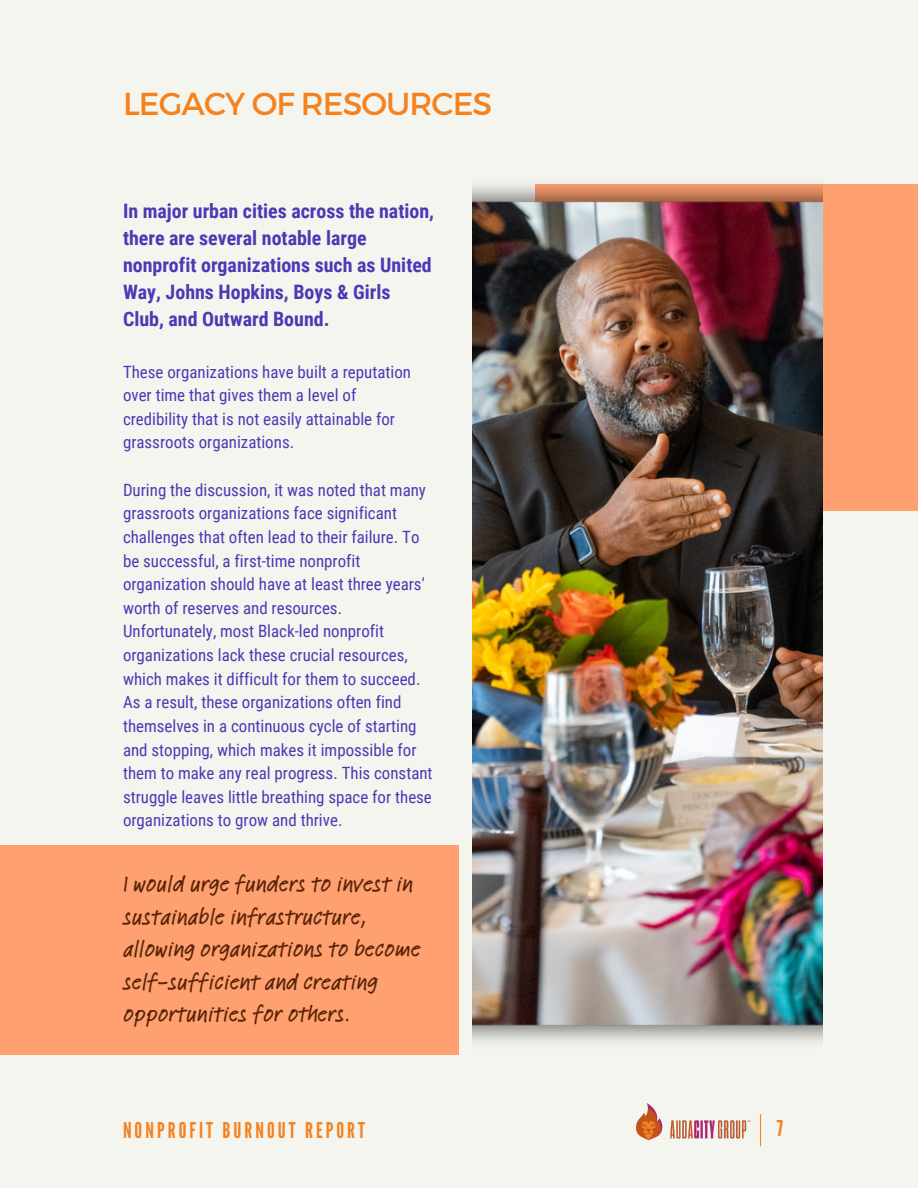
<style>
.page{position:relative;width:918px;height:1188px;background:#f5f5ef}
.page>*{position:absolute;margin:0;border:0;box-sizing:border-box;transform-origin:0 0}
.t1{font:31.65px "Montserrat";letter-spacing:-.03em;color:#f48220}
.t2{font:500 23.55px/32.4px "Feltpen Com";color:#582308}
.t3{font:21.75px "League Gothic";letter-spacing:.14em;color:#f48220}
.t4{font:700 19.95px/27px "Roboto Condensed";color:#4b39b5}
.t5{font:16.95px/23.7px "Roboto Condensed";color:#4b39b5}
</style>
<div class="page">
<div style="left:535px;top:184px;width:383px;height:326px;background:#fea06f"></div>
<img style="left:473px;top:185px;width:350px;height:857px">
<hr style="left:760px;top:1114px;width:1px;height:32px;background:#f48220">
<img style="left:637px;top:1103px;width:114px;height:37px">
<div style="left:0;top:845px;width:459px;height:209px;background:#fea06f"></div>
<p class="t1" style="left:123px;top:83px;width:371px">LEGACY OF RESOURCES</p>
<p class="t4" style="left:123px;top:197px;width:313px">In major urban cities across the nation, there are several notable large nonprofit organizations such as United Way, Johns Hopkins, Boys &amp; Girls Club, and Outward Bound.</p>
<p class="t5" style="left:123px;top:360px;width:290px">These organizations have built a reputation over time that gives them a level of</p>
<p class="t5" style="left:123px;top:407px;width:274px">credibility that is not easily attainable for grassroots organizations.</p>
<p class="t5" style="left:123px;top:478px;width:311px">During the discussion, it was noted that many grassroots organizations face significant challenges that often lead to their failure. To be successful, a first-time nonprofit organization should have at least three years' worth of reserves and resources.<br>Unfortunately, most Black-led nonprofit organizations lack these crucial resources, which makes it difficult for them to succeed.<br>As a result, these organizations often find themselves in a continuous cycle of starting and stopping, which makes it impossible for them to make any real progress. This constant struggle leaves little breathing space for these organizations to grow and thrive.</p>
<p class="t2" style="left:123px;top:868px;width:299px">I would urge funders to invest in sustainable infrastructure, allowing organizations to become self-sufficient and creating opportunities for others.</p>
<p class="t3" style="left:123px;top:1117px;width:244px">NONPROFIT BURNOUT REPORT</p>
<p class="t3" style="left:777px;top:1116px;width:8px">7</p>
</div>
